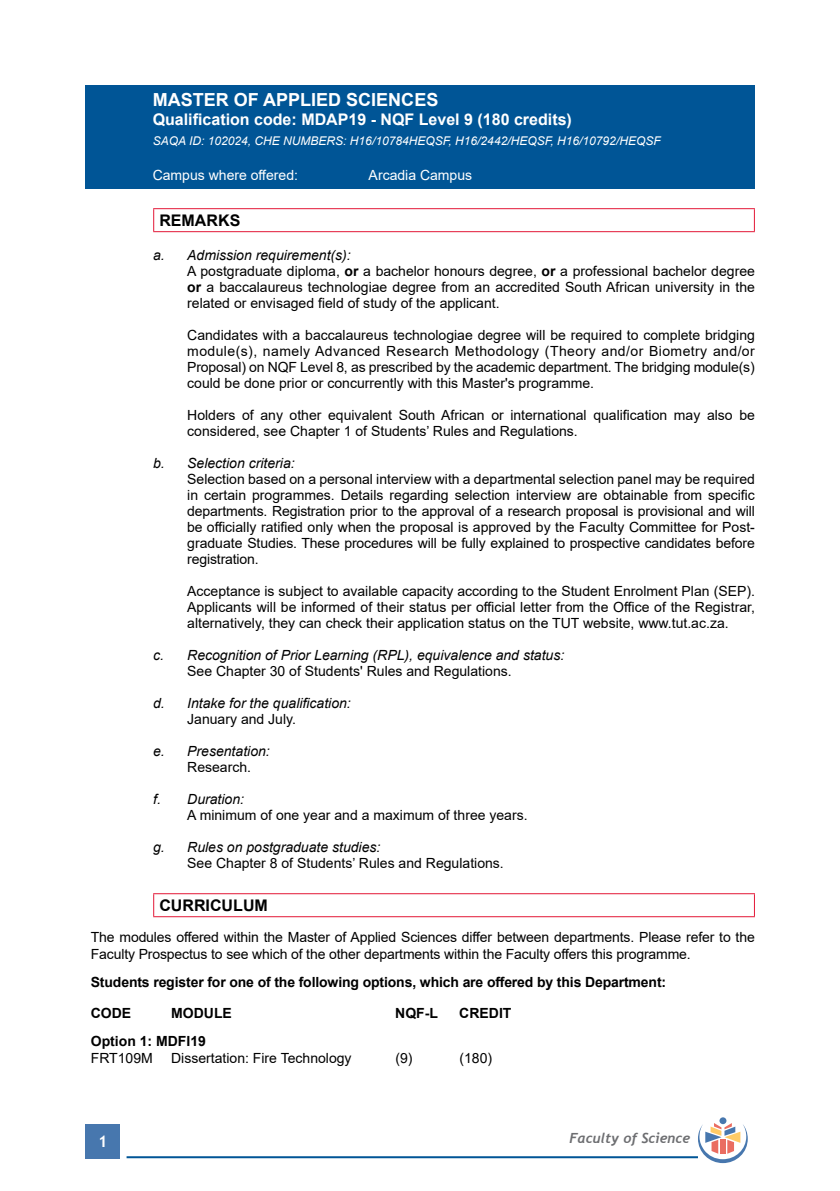
<style>
.page{position:relative;width:840px;height:1191px;background:#fff}
.page>*{position:absolute;margin:0;border:0;box-sizing:border-box;transform-origin:0 0}
.t1{font:700 18px "Arial";color:#fff}
.t2{font:700 16px "Arial";color:#fff}
.t3{font:700 16px "Arial";color:#000}
.t4{font:700 16px "Trebuchet MS";color:#fff}
.t5{font:14px/16px "Arial";color:#000}
.t6{font:italic 14px "Arial";color:#000}
.t7{font:700 14px/30.8px "Arial";letter-spacing:-.01em;color:#000}
.t8{font:14px "Arial";color:#fff}
.t9{font:italic 700 14px "Trebuchet";color:#6d6e71}
.t10{font:italic 12px "Arial";color:#fff}
.s1{font-style:italic}
.s2{font-weight:700}
</style>
<div class="page">
<div style="left:86px;top:1124px;width:34px;height:34px;background:#4777ae"></div>
<hr style="left:126px;top:1156px;width:571px;height:2px;background:#005596">
<div style="left:719px;top:1117px;width:7px;height:7px;background:#4777ae;border-radius:50%"></div>
<svg style="left:697px;top:1123px;width:50px;height:40px"></svg>
<div style="left:85px;top:85px;width:669px;height:103px;background:#005596"></div>
<hr style="left:153px;top:208px;width:601px;height:1px;background:#e31837">
<svg style="left:153px;top:209px;width:1px;height:22px"></svg>
<svg style="left:753px;top:209px;width:1px;height:22px"></svg>
<hr style="left:153px;top:231px;width:601px;height:1px;background:#e31837">
<hr style="left:153px;top:893px;width:601px;height:1px;background:#e31837">
<svg style="left:153px;top:894px;width:1px;height:22px"></svg>
<svg style="left:753px;top:894px;width:1px;height:22px"></svg>
<hr style="left:153px;top:916px;width:601px;height:1px;background:#e31837">
<p class="t1" style="left:153px;top:87px;width:287px">MASTER OF APPLIED SCIENCES</p>
<p class="t2" style="left:153px;top:108px;width:420px">Qualification code: MDAP19 - NQF Level 9 (180 credits)</p>
<p class="t10" style="left:153px;top:133px;width:509px">SAQA ID: 102024, CHE NUMBERS: H16/10784HEQSF, H16/2442/HEQSF, H16/10792/HEQSF</p>
<p class="t8" style="left:153px;top:166px;width:147px">Campus where offered:</p>
<p class="t8" style="left:368px;top:166px;width:105px">Arcadia Campus</p>
<p class="t3" style="left:159px;top:209px;width:82px">REMARKS</p>
<p class="t5" style="left:187px;top:247px;width:569px;text-indent:-34px"><span class="s1">a. Admission requirement(s):<br></span>A postgraduate diploma, <span class="s2">or</span> a bachelor honours degree, <span class="s2">or</span> a professional bachelor degree <span class="s2">or</span> a baccalaureus technologiae degree from an accredited South African university in the related or envisaged field of study of the applicant.</p>
<p class="t5" style="left:187px;top:327px;width:569px;text-align:justify">Candidates with a baccalaureus technologiae degree will be required to complete bridging module(s), namely Advanced Research Methodology (Theory and/or Biometry and/or Proposal) on NQF Level 8, as prescribed by the academic department. The bridging module(s) could be done prior or concurrently with this Master's programme.</p>
<p class="t5" style="left:187px;top:407px;width:569px">Holders of any other equivalent South African or international qualification may also be considered, see Chapter 1 of Students’ Rules and Regulations.</p>
<p class="t6" style="left:153px;top:454px;width:143px">b. Selection criteria:</p>
<p class="t5" style="left:187px;top:471px;width:569px;text-align:justify">Selection based on a personal interview with a departmental selection panel may be required in certain programmes. Details regarding selection interview are obtainable from specific departments. Registration prior to the approval of a research proposal is provisional and will be officially ratified only when the proposal is approved by the Faculty Committee for Post&shy;graduate Studies. These procedures will be fully explained to prospective candidates before registration.</p>
<p class="t5" style="left:187px;top:583px;width:569px;text-align:justify">Acceptance is subject to available capacity according to the Student Enrolment Plan (SEP).<br>Applicants will be informed of their status per official letter from the Office of the Registrar, alternatively, they can check their application status on the TUT website, www.tut.ac.za.</p>
<p class="t6" style="left:153px;top:646px;width:412px">c. Recognition of Prior Learning (RPL), equivalence and status:</p>
<p class="t5" style="left:187px;top:663px;width:326px">See Chapter 30 of Students' Rules and Regulations.</p>
<p class="t6" style="left:153px;top:694px;width:199px">d. Intake for the qualification:</p>
<p class="t5" style="left:187px;top:711px;width:110px">January and July.</p>
<p class="t6" style="left:153px;top:742px;width:118px">e. Presentation:</p>
<p class="t5" style="left:187px;top:759px;width:65px">Research.</p>
<p class="t6" style="left:153px;top:790px;width:92px">f. Duration:</p>
<p class="t5" style="left:187px;top:807px;width:342px">A minimum of one year and a maximum of three years.</p>
<p class="t6" style="left:153px;top:838px;width:229px">g. Rules on postgraduate studies:</p>
<p class="t5" style="left:187px;top:855px;width:318px">See Chapter 8 of Students’ Rules and Regulations.</p>
<p class="t3" style="left:159px;top:894px;width:110px">CURRICULUM</p>
<p class="t5" style="left:91px;top:928px;width:665px;line-height:16.8px">The modules offered within the Master of Applied Sciences differ between departments. Please refer to the<br>Faculty Prospectus to see which of the other departments within the Faculty offers this programme.</p>
<p class="t7" style="left:91px;top:966px;width:576px">Students register for one of the following options, which are offered by this Department:<br>CODE</p>
<p class="t7" style="left:171px;top:997px;width:62px">MODULE</p>
<p class="t7" style="left:395px;top:997px;width:44px">NQF-L</p>
<p class="t7" style="left:459px;top:997px;width:54px">CREDIT</p>
<p class="t7" style="left:91px;top:1026px;width:117px">Option 1: MDFI19</p>
<p class="t5" style="left:91px;top:1050px;width:63px">FRT109M</p>
<p class="t5" style="left:171px;top:1050px;width:182px">Dissertation: Fire Technology</p>
<p class="t5" style="left:395px;top:1050px;width:19px">(9)</p>
<p class="t5" style="left:459px;top:1050px;width:34px">(180)</p>
<p class="t4" style="left:98px;top:1131px;width:11px">1</p>
<p class="t9" style="left:569px;top:1129px;width:122px">Faculty of Science</p>
</div>
